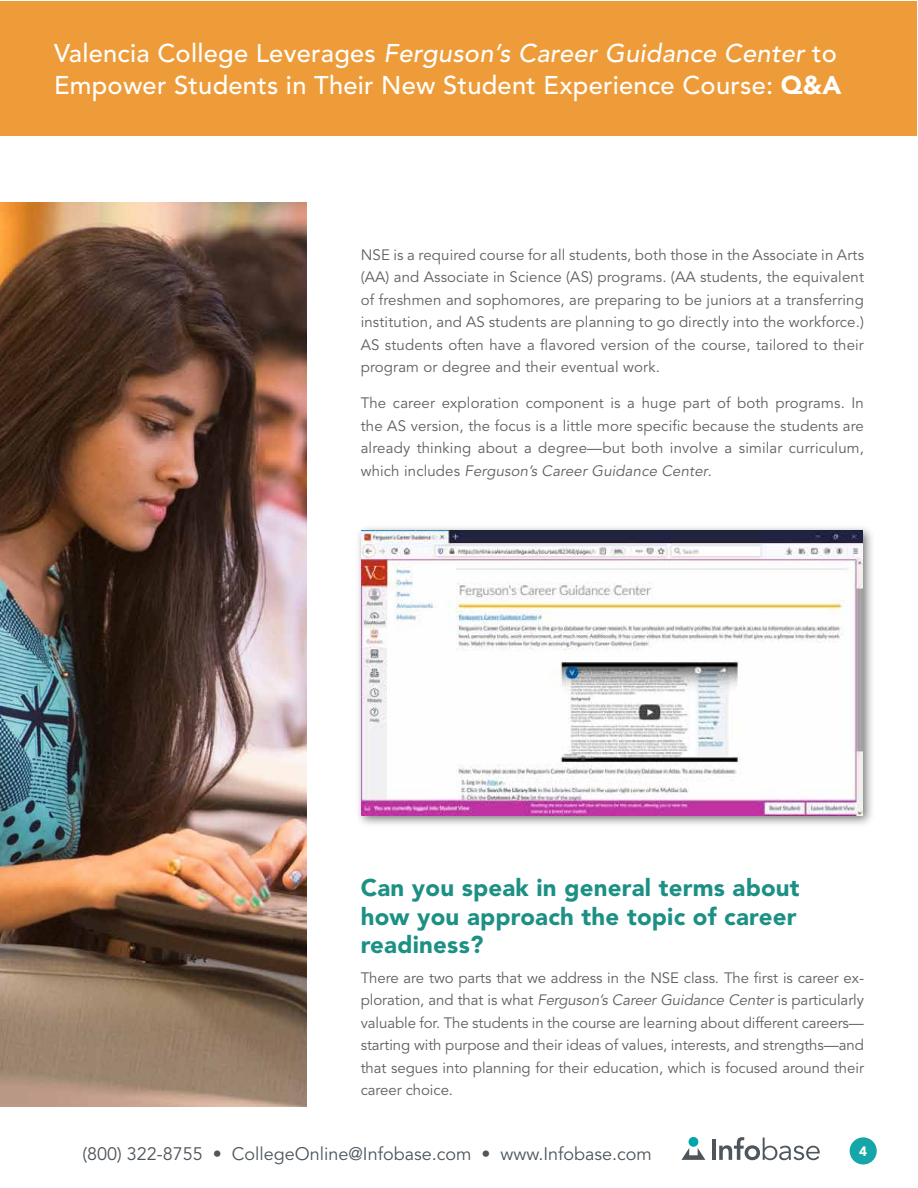
<style>
.page{position:relative;width:918px;height:1188px;background:#fff}
.page>*{position:absolute;margin:0;border:0;box-sizing:border-box;transform-origin:0 0}
.t1{font:500 25.5px/31.5px "Avenir";letter-spacing:.01em;color:#fff}
.t2{font:900 24px/28.8px "Avenir";letter-spacing:.01em;color:#1c9084}
.t3{font:18px "Avenir";color:#4e555b}
.t4{font:15px/22.5px "Avenir";letter-spacing:.01em;color:#5e5f62;text-align:justify}
.t5{font:900 13.5px "Avenir";color:#fff}
.s1{font-style:italic}
.s2{font-weight:900}
</style>
<div class="page">
<hr style="left:712px;top:1139px;width:4px;height:21px;background:#4e555b">
<svg style="left:719px;top:1137px;width:101px;height:23px"></svg>
<svg style="left:681px;top:1148px;width:24px;height:12px"></svg>
<div style="left:689px;top:1137px;width:9px;height:10px;background:#02a5a9;border-radius:50%"></div>
<div style="left:1px;top:1px;width:916px;height:135px;background:#ee9c39"></div>
<div style="left:850px;top:1137px;width:27px;height:27px;background:#14a6a9;border-radius:50%"></div>
<img style="left:0;top:202px;width:307px;height:905px">
<div style="left:355px;top:524px;width:520px;height:304px;background:#000;opacity:.51"></div>
<img style="left:361px;top:531px;width:502px;height:285px">
<h1 class="t1" style="left:54px;top:38px;width:789px">Valencia College Leverages <span class="s1">Ferguson’s Career Guidance Center</span> to<br>Empower Students in Their New Student Experience Course: <span class="s2">Q&amp;A</span></h1>
<p class="t4" style="left:361px;top:244px;width:505px">NSE is a required course for all students, both those in the Associate in Arts (AA) and Associate in Science (AS) programs. (AA students, the equivalent of freshmen and sophomores, are preparing to be juniors at a transferring institution, and AS students are planning to go directly into the workforce.)<br>AS students often have a flavored version of the course, tailored to their program or degree and their eventual work.</p>
<p class="t4" style="left:361px;top:392px;width:505px">The career exploration component is a huge part of both programs. In the AS version, the focus is a little more specific because the students are already thinking about a degree—but both involve a similar curriculum, which includes <span class="s1">Ferguson’s Career Guidance Center</span>.</p>
<h2 class="t2" style="left:361px;top:873px;width:440px">Can you speak in general terms about how you approach the topic of career readiness?</h2>
<p class="t4" style="left:361px;top:967px;width:505px">There are two parts that we address in the NSE class. The first is career ex&shy;ploration, and that is what <span class="s1">Ferguson’s Career Guidance Center</span> is particularly valuable for. The students in the course are learning about different careers— starting with purpose and their ideas of values, interests, and strengths—and that segues into planning for their education, which is focused around their career choice.</p>
<p class="t3" style="left:82px;top:1144px;width:571px">(800) 322-8755 • CollegeOnline@Infobase.com • www.Infobase.com</p>
<p class="t5" style="left:859px;top:1143px;width:9px">4</p>
</div>
